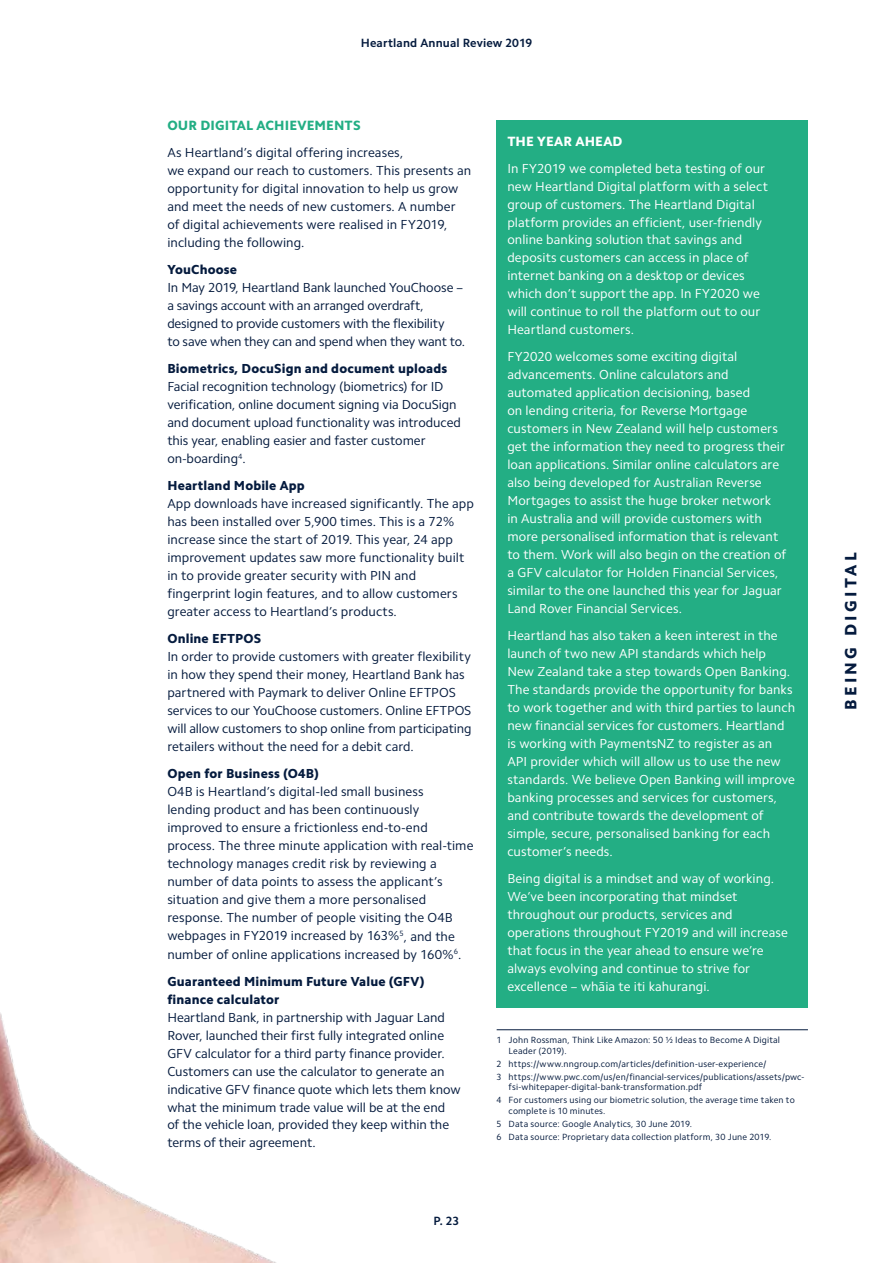
<style>
.page{position:relative;width:893px;height:1263px;background:#fff}
.page>*{position:absolute;margin:0;border:0;box-sizing:border-box;transform-origin:0 0}
.t1{font:800 16.5px "Camphor Pro";letter-spacing:.2em;color:#051b3e}
.t2{font:800 13.5px "Camphor Pro";letter-spacing:.01em;color:#23ae84}
.t3{font:800 13.5px "Camphor Pro";letter-spacing:.01em;color:#fff}
.t4{font:13.2px/18px "Camphor Pro";color:#051b3e}
.t5{font:13.2px/18px "Camphor Pro";letter-spacing:.005em;color:#fff}
.t6{font:800 13.2px/18px "Camphor Pro";letter-spacing:.01em;color:#051b3e}
.t7{font:700 12px "Camphor Pro";letter-spacing:.01em;color:#051b3e}
.t8{font:9px/12.9px "Camphor Pro";letter-spacing:.015em;color:#051b3e}
</style>
<div class="page">
<div style="left:497px;top:120px;width:311px;height:888px;background:#23ae84"></div>
<hr style="left:497px;top:1029px;width:311px;height:1px;background:#051b3e">
<img style="left:0;top:1012px;width:276px;height:251px">
<p class="t7" style="left:361px;top:35px;width:173px">Heartland Annual Review 2019</p>
<p class="t2" style="left:167px;top:118px;width:195px">OUR DIGITAL ACHIEVEMENTS</p>
<p class="t4" style="left:167px;top:144px;width:305px">As Heartland’s digital offering increases,<br>we expand our reach to customers. This presents an opportunity for digital innovation to help us grow and meet the needs of new customers. A number of digital achievements were realised in FY2019, including the following.</p>
<p class="t6" style="left:167px;top:261px;width:71px">YouChoose</p>
<p class="t4" style="left:167px;top:279px;width:299px">In May 2019, Heartland Bank launched YouChoose – a savings account with an arranged overdraft, designed to provide customers with the flexibility<br>to save when they can and spend when they want to.</p>
<p class="t6" style="left:167px;top:360px;width:281px">Biometrics, DocuSign and document uploads</p>
<p class="t4" style="left:167px;top:378px;width:295px">Facial recognition technology (biometrics) for ID verification, online document signing via DocuSign and document upload functionality was introduced this year, enabling easier and faster customer on-boarding<sup>4</sup>.</p>
<p class="t6" style="left:167px;top:477px;width:139px">Heartland Mobile App</p>
<p class="t4" style="left:167px;top:495px;width:308px">App downloads have increased significantly. The app has been installed over 5,900 times. This is a 72% increase since the start of 2019. This year, 24 app improvement updates saw more functionality built in to provide greater security with PIN and fingerprint login features, and to allow customers greater access to Heartland’s products.</p>
<p class="t6" style="left:167px;top:630px;width:95px">Online EFTPOS</p>
<p class="t4" style="left:167px;top:648px;width:306px">In order to provide customers with greater flexibility in how they spend their money, Heartland Bank has partnered with Paymark to deliver Online EFTPOS services to our YouChoose customers. Online EFTPOS will allow customers to shop online from participating retailers without the need for a debit card.</p>
<p class="t6" style="left:167px;top:765px;width:153px">Open for Business (O4B)</p>
<p class="t4" style="left:167px;top:783px;width:308px">O4B is Heartland’s digital-led small business<br>lending product and has been continuously improved to ensure a frictionless end-to-end process. The three minute application with real-time technology manages credit risk by reviewing a number of data points to assess the applicant’s situation and give them a more personalised response. The number of people visiting the O4B webpages in FY2019 increased by 163%<sup>5</sup>, and the number of online applications increased by 160%<sup>6</sup>.</p>
<p class="t6" style="left:167px;top:972px;width:259px">Guaranteed Minimum Future Value (GFV) finance calculator</p>
<p class="t4" style="left:167px;top:1008px;width:295px">Heartland Bank, in partnership with Jaguar Land Rover, launched their first fully integrated online GFV calculator for a third party finance provider.<br>Customers can use the calculator to generate an indicative GFV finance quote which lets them know what the minimum trade value will be at the end<br>of the vehicle loan, provided they keep within the terms of their agreement.</p>
<p class="t3" style="left:507px;top:133px;width:117px">THE YEAR AHEAD</p>
<p class="t5" style="left:507px;top:159px;width:262px">In FY2019 we completed beta testing of our new Heartland Digital platform with a select group of customers. The Heartland Digital platform provides an efficient, user-friendly online banking solution that savings and deposits customers can access in place of internet banking on a desktop or devices which don’t support the app. In FY2020 we will continue to roll the platform out to our Heartland customers.</p>
<p class="t5" style="left:507px;top:348px;width:280px">FY2020 welcomes some exciting digital advancements. Online calculators and automated application decisioning, based<br>on lending criteria, for Reverse Mortgage customers in New Zealand will help customers get the information they need to progress their loan applications. Similar online calculators are also being developed for Australian Reverse Mortgages to assist the huge broker network<br>in Australia and will provide customers with more personalised information that is relevant to them. Work will also begin on the creation of a GFV calculator for Holden Financial Services, similar to the one launched this year for Jaguar Land Rover Financial Services.</p>
<p class="t5" style="left:507px;top:627px;width:289px">Heartland has also taken a keen interest in the launch of two new API standards which help New Zealand take a step towards Open Banking.<br>The standards provide the opportunity for banks to work together and with third parties to launch new financial services for customers. Heartland is working with PaymentsNZ to register as an API provider which will allow us to use the new standards. We believe Open Banking will improve banking processes and services for customers, and contribute towards the development of simple, secure, personalised banking for each customer’s needs.</p>
<p class="t5" style="left:507px;top:870px;width:282px">Being digital is a mindset and way of working.<br>We’ve been incorporating that mindset throughout our products, services and operations throughout FY2019 and will increase that focus in the year ahead to ensure we’re always evolving and continue to strive for excellence – whāia te iti kahurangi.</p>
<p class="t8" style="left:509px;top:1034px;width:273px;line-height:10.8px;text-indent:-12px">1 John Rossman, Think Like Amazon: 50 ½ Ideas to Become A Digital<br>Leader (2019).</p>
<p class="t8" style="left:497px;top:1057px;width:309px">2 https://www.nngroup.com/articles/definition-user-experience/<br>3 https://www.pwc.com/us/en/financial-services/publications/assets/pwc-</p>
<p class="t8" style="left:497px;top:1081px;width:300px;text-indent:12px">fsi-whitepaper-digital-bank-transformation.pdf<br>4 For customers using our biometric solution, the average time taken to</p>
<p class="t8" style="left:497px;top:1104px;width:276px;text-indent:12px">complete is 10 minutes.<br>5 Data source: Google Analytics, 30 June 2019.<br>6 Data source: Proprietary data collection platform, 30 June 2019.</p>
<p class="t7" style="left:434px;top:1213px;width:27px">P. 23</p>
<p class="t1" style="left:841px;top:710px;width:159px;rotate:-90deg">BEING DIGITAL</p>
</div>
